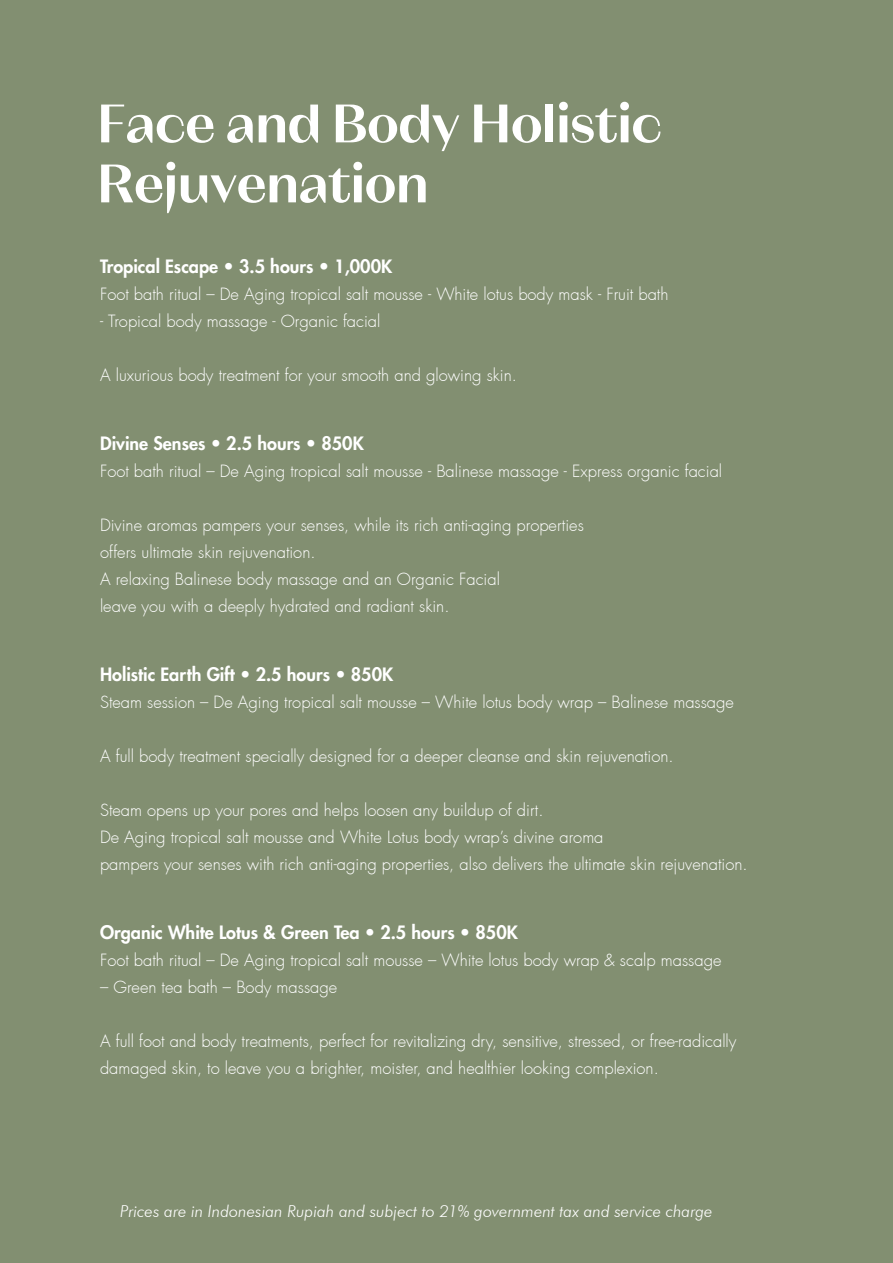
<style>
.page{position:relative;width:893px;height:1263px;background:#828f71}
.page>*{position:absolute;margin:0;border:0;box-sizing:border-box;transform-origin:0 0}
.t1{font:600 54px/60px "Magnat Head";color:#fff}
.t2{font:800 18px "Futura";color:#fff}
.t3{font:300 16.5px/27px "Futura";color:#fff}
.t4{font:italic 300 16.5px "Futura BT";color:#fff}
</style>
<div class="page">
<h1 class="t1" style="left:97px;top:97px;width:566px">Face and Body Holistic<br>Rejuvenation</h1>
<p class="t2" style="left:100px;top:257px;width:294px">Tropical Escape ï 3.5 hours ï 1,000K</p>
<p class="t3" style="left:100px;top:281px;width:570px">Foot bath ritual – De Aging tropical salt mousse - White lotus body mask - Fruit bath</p>
<p class="t3" style="left:100px;top:308px;width:282px">- Tropical body massage - Organic facial</p>
<p class="t3" style="left:100px;top:362px;width:418px">A luxurious body treatment for your smooth and glowing skin.</p>
<p class="t2" style="left:100px;top:434px;width:265px">Divine Senses ï 2.5 hours ï 850K</p>
<p class="t3" style="left:100px;top:458px;width:624px">Foot bath ritual – De Aging tropical salt mousse - Balinese massage - Express organic facial</p>
<p class="t3" style="left:100px;top:512px;width:485px">Divine aromas pampers your senses, while its rich anti-aging properties offers ultimate skin rejuvenation.<br>A relaxing Balinese body massage and an Organic Facial<br>leave you with a deeply hydrated and radiant skin.</p>
<p class="t2" style="left:100px;top:665px;width:295px">Holistic Earth Gift ï 2.5 hours ï 850K</p>
<p class="t3" style="left:100px;top:689px;width:635px">Steam session – De Aging tropical salt mousse – White lotus body wrap – Balinese massage</p>
<p class="t3" style="left:100px;top:743px;width:575px">A full body treatment specially designed for a deeper cleanse and skin rejuvenation.</p>
<p class="t3" style="left:100px;top:797px;width:649px">Steam opens up your pores and helps loosen any buildup of dirt.<br>De Aging tropical salt mousse and White Lotus body wrap’s divine aroma<br>pampers your senses with rich anti-aging properties, also delivers the ultimate skin rejuvenation.</p>
<p class="t2" style="left:100px;top:923px;width:419px">Organic White Lotus &amp; Green Tea ï 2.5 hours ï 850K</p>
<p class="t3" style="left:100px;top:947px;width:623px">Foot bath ritual – De Aging tropical salt mousse – White lotus body wrap &amp; scalp massage</p>
<p class="t3" style="left:100px;top:974px;width:239px">– Green tea bath – Body massage</p>
<p class="t3" style="left:100px;top:1028px;width:638px">A full foot and body treatments, perfect for revitalizing dry, sensitive, stressed, or free-radically damaged skin, to leave you a brighter, moister, and healthier looking complexion.</p>
<p class="t4" style="left:120px;top:1204px;width:594px">Prices are in Indonesian Rupiah and subject to 21% government tax and service charge</p>
</div>
